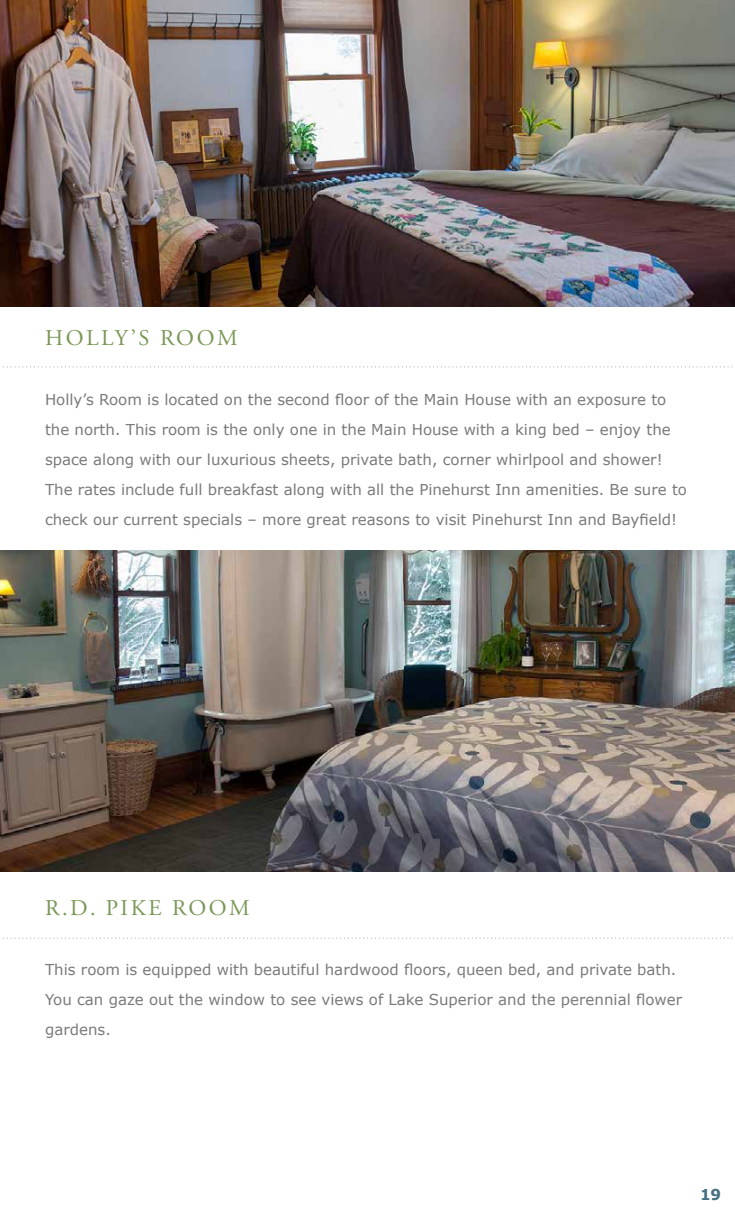
<style>
.page{position:relative;width:735px;height:1230px;background:#fff}
.page>*{position:absolute;margin:0;border:0;box-sizing:border-box;transform-origin:0 0}
.t1{font:22.5px "Adobe Garamond Pro";letter-spacing:.115em;color:#799755}
.t2{font:15px/30px "Verdana";color:#7a7a7a}
.t3{font:700 15px "Verdana";color:#467082}
</style>
<div class="page">
<img style="left:0;top:551px;width:735px;height:320px">
<svg style="left:3px;top:366px;width:730px;height:2px"></svg>
<svg style="left:3px;top:938px;width:730px;height:1px"></svg>
<img style="left:0;top:0;width:735px;height:306px">
<h1 class="t1" style="left:45px;top:324px;width:194px">HOLLY’S ROOM</h1>
<p class="t2" style="left:45px;top:385px;width:644px">Holly’s Room is located on the second floor of the Main House with an exposure to the north. This room is the only one in the Main House with a king bed – enjoy the space along with our luxurious sheets, private bath, corner whirlpool and shower!<br>The rates include full breakfast along with all the Pinehurst Inn amenities. Be sure to check our current specials – more great reasons to visit Pinehurst Inn and Bayfield!</p>
<h1 class="t1" style="left:45px;top:894px;width:206px">R.D. PIKE ROOM</h1>
<p class="t2" style="left:45px;top:955px;width:639px">This room is equipped with beautiful hardwood floors, queen bed, and private bath.<br>You can gaze out the window to see views of Lake Superior and the perennial flower gardens.</p>
<p class="t3" style="left:700px;top:1185px;width:23px">19</p>
</div>
